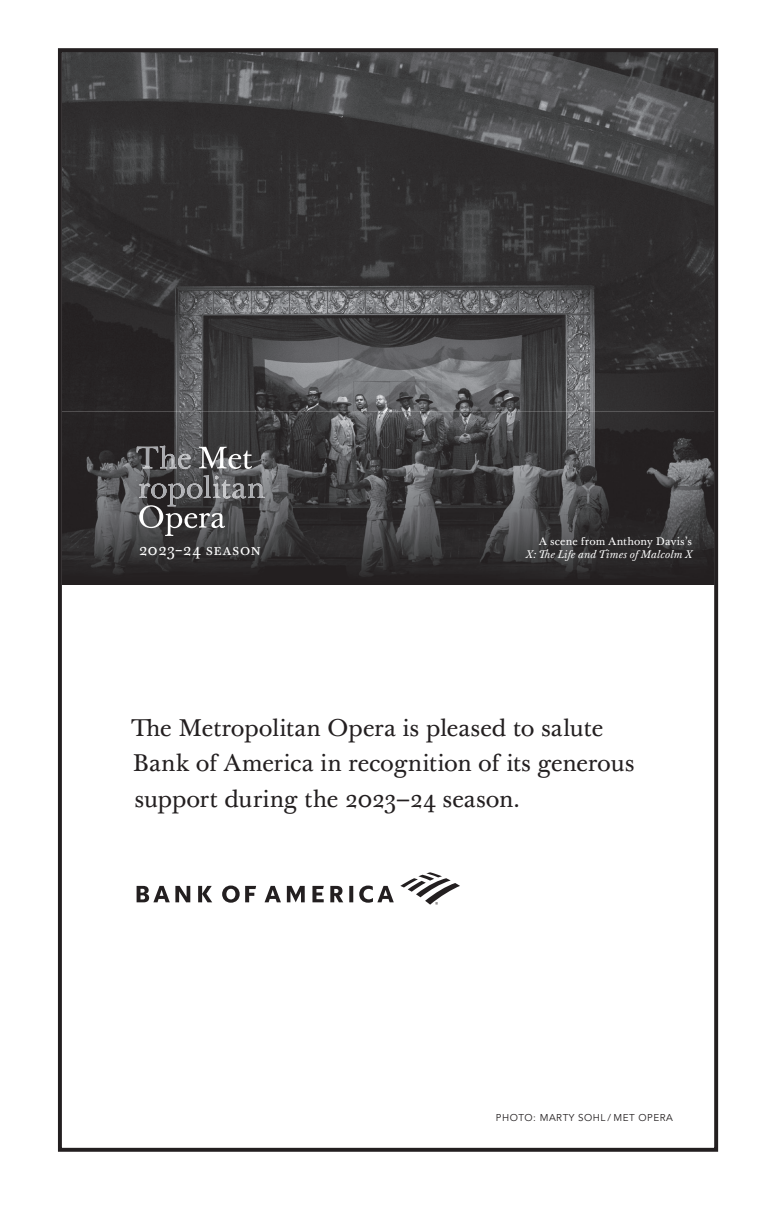
<style>
.page{position:relative;width:774px;height:1224px;background:#fff}
.page>*{position:absolute;margin:0;border:0;box-sizing:border-box;transform-origin:0 0}
.t1{font:23.6px/35.4px "Baskerville Ten Pro";letter-spacing:-.005em;color:#231f20}
.t2{font:15.8px "Baskerville Ten Pro";letter-spacing:.03em;color:#fff}
.t3{font:italic 10.8px "Baskerville Ten Pro";letter-spacing:.02em;color:#fff}
.t4{font:10.8px "Baskerville Ten Pro";letter-spacing:.02em;color:#fff}
.t5{font:9.8px "Avenir LT Pro";letter-spacing:.05em;color:#231f20}
</style>
<div class="page">
<img style="left:63px;top:53px;width:650px;height:358px">
<img style="left:63px;top:411px;width:650px;height:174px">
<img style="left:137px;top:446px;width:54px;height:23px">
<svg style="left:199px;top:447px;width:53px;height:22px"></svg>
<img style="left:168px;top:475px;width:97px;height:31px">
<svg style="left:139px;top:505px;width:86px;height:31px;background:#636263"></svg>
<svg style="left:400px;top:872px;width:60px;height:33px"></svg>
<svg style="left:137px;top:886px;width:257px;height:17px"></svg>
<div style="left:58px;top:48px;width:660px;height:1104px;border:4px solid #231f20"></div>
<p class="t2" style="left:139px;top:540px;width:124px">2023–24 SeaSon</p>
<p class="t4" style="left:539px;top:534px;width:154px">A scene from Anthony Davis’s</p>
<p class="t3" style="left:526px;top:547px;width:168px">X: The Life and Times of Malcolm X</p>
<p class="t1" style="left:131px;top:710px;width:505px">The Metropolitan Opera is pleased to salute<br>Bank of America in recognition of its generous support during the 2023–24 season.</p>
<p class="t5" style="left:496px;top:1112px;width:178px">PHOTO: MARTY SOHL / MET OPERA</p>
</div>
